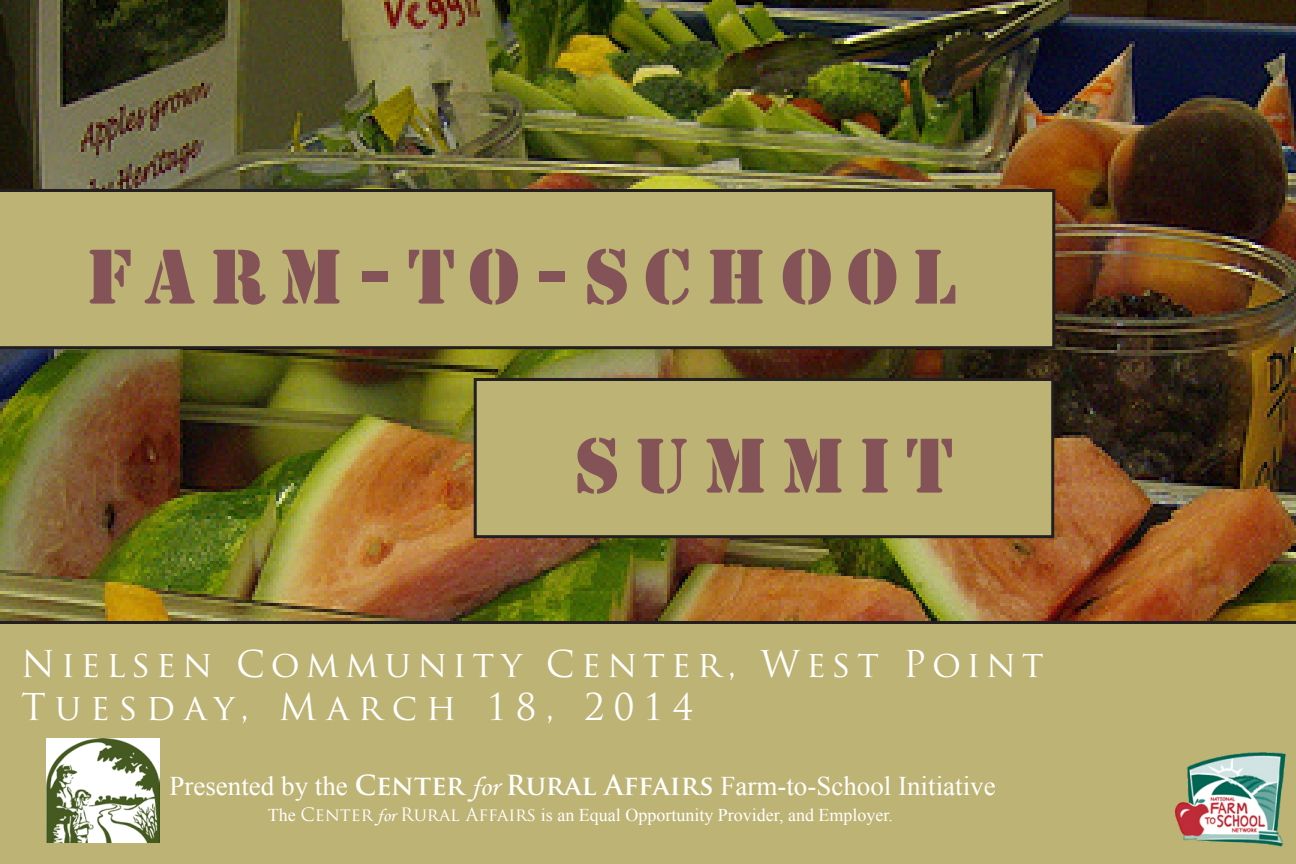
<style>
.page{position:relative;width:1296px;height:864px;background:#fff}
.page>*{position:absolute;margin:0;border:0;box-sizing:border-box;transform-origin:0 0}
.t1{font:72px "Stencil Std";letter-spacing:.2em;color:#845358}
.t2{font:36px "Trajan Pro";letter-spacing:.17em;color:#fff}
.t3{font:36px "Trajan Pro";letter-spacing:.25em;color:#fff}
.t4{font:27px "Times New Roman";color:#fff}
.t5{font:18px "Times New Roman";color:#fff}
.s1{font-family:"Trajan Pro";font-weight:700}
.s2{font-family:"Monotype Corsiva"}
.s3{font-family:"Trajan Pro"}
</style>
<div class="page">
<img style="left:0;top:0;width:1296px;height:621px">
<div style="left:0;top:621px;width:1296px;height:243px;background:#bdb374"></div>
<div style="left:0;top:189px;width:1055px;height:160px;background:#bdb374"></div>
<div style="left:475px;top:380px;width:578px;height:157px;background:#bdb374"></div>
<div style="left:474px;top:378px;width:580px;height:160px;border:3px solid #231f20"></div>
<img style="left:1170px;top:747px;width:115px;height:102px">
<img style="left:46px;top:738px;width:114px;height:105px">
<p class="t1" style="left:86px;top:230px;width:870px">FARM-TO-SCHOOL</p>
<p class="t1" style="left:575px;top:419px;width:380px">SUMMIT</p>
<p class="t2" style="left:21px;top:641px;width:1024px">Nielsen Community Center, West Point</p>
<p class="t3" style="left:21px;top:684px;width:674px">Tuesday, March 18, 2014</p>
<p class="t4" style="left:170px;top:768px;width:828px">Presented by the <span class="s1">Center</span> <span class="s2">for</span> <span class="s1">Rural Affairs</span> Farm-to-School Initiative</p>
<p class="t5" style="left:268px;top:802px;width:627px">The <span class="s3">Center</span> <span class="s2">for</span> <span class="s3">Rural Affairs</span> is an Equal Opportunity Provider, and Employer.</p>
</div>
